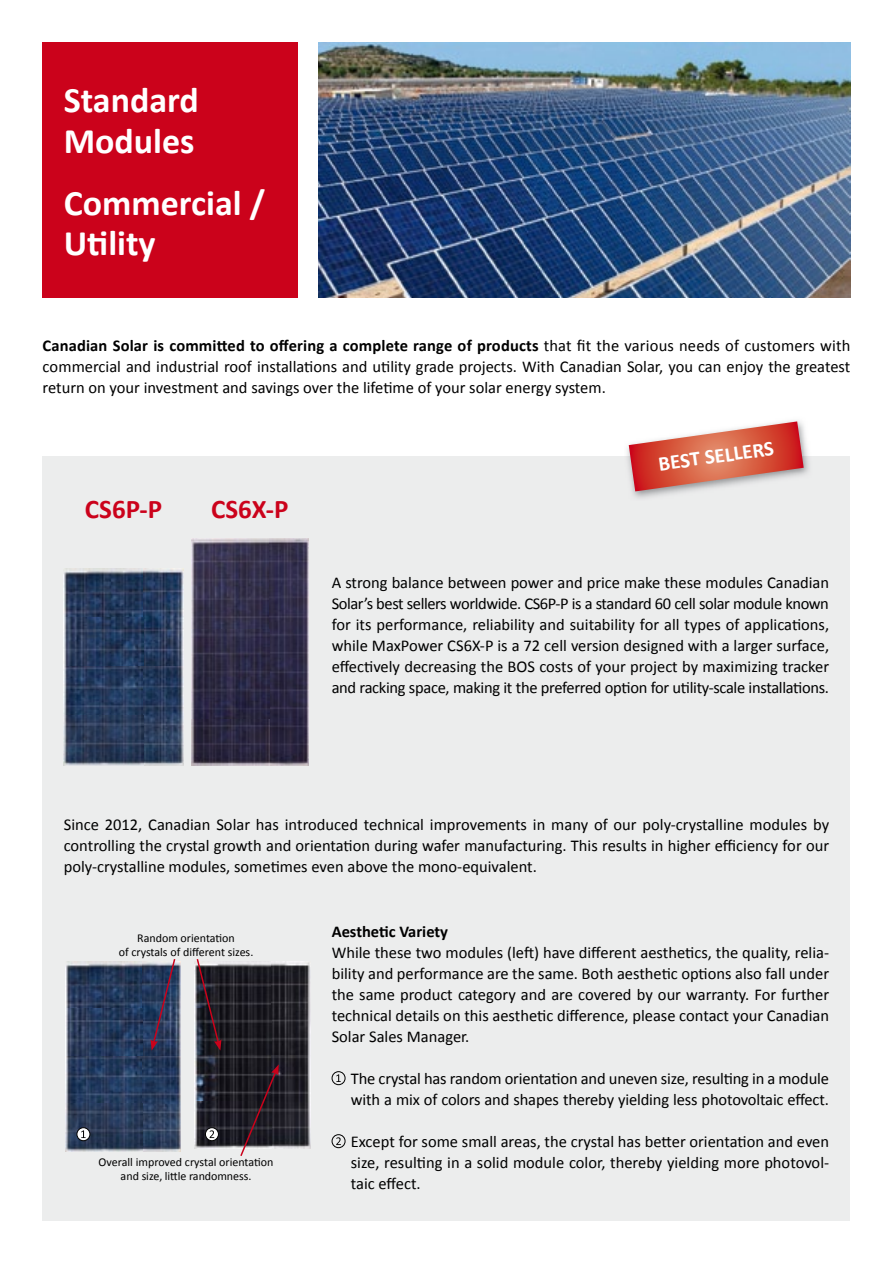
<style>
.page{position:relative;width:893px;height:1263px;background:#fff}
.page>*{position:absolute;margin:0;border:0;box-sizing:border-box;transform-origin:0 0}
.t1{font:700 36px/40.5px "Calibri";color:#fff}
.t2{font:700 27px "Calibri";color:#cb021b}
.t3{font:700 21px "Calibri";color:#fff}
.t4{font:16.5px/21px "Calibri";letter-spacing:-.01em;color:#000;text-align:justify}
.t5{font:700 16.5px "Calibri";color:#000}
.t6{font:12px/13.5px "Calibri";color:#000;text-align:center}
.s1{font-weight:700}
</style>
<div class="page">
<img style="left:319px;top:43px;width:531px;height:255px">
<div style="left:43px;top:43px;width:255px;height:255px;background:#cb021b"></div>
<div style="left:43px;top:456px;width:807px;height:764px;background:#eceded"></div>
<img style="left:66px;top:962px;width:115px;height:189px">
<img style="left:194px;top:962px;width:116px;height:187px">
<svg style="left:77px;top:1128px;width:13px;height:13px"></svg>
<div style="left:77px;top:1127px;width:13px;height:14px;border:1px solid #000;border-radius:50%"></div>
<svg style="left:81px;top:1130px;width:5px;height:8px"></svg>
<svg style="left:205px;top:1128px;width:13px;height:13px"></svg>
<div style="left:205px;top:1127px;width:14px;height:14px;border:1px solid #000;border-radius:50%"></div>
<svg style="left:210px;top:1130px;width:4px;height:8px"></svg>
<svg style="left:239px;top:1064px;width:40px;height:92px;background:#3b3139"></svg>
<svg style="left:196px;top:959px;width:25px;height:91px;background:#3d3039"></svg>
<svg style="left:151px;top:959px;width:25px;height:91px;background:#3f4362"></svg>
<img style="left:191px;top:539px;width:117px;height:226px">
<img style="left:64px;top:568px;width:119px;height:197px">
<img style="left:627px;top:420px;width:182px;height:78px">
<svg style="left:629px;top:421px;width:175px;height:70px"></svg>
<div style="left:332px;top:1071px;width:13px;height:14px;border:1px solid #000;border-radius:50%"></div>
<svg style="left:336px;top:1074px;width:5px;height:8px"></svg>
<div style="left:332px;top:1134px;width:13px;height:14px;border:1px solid #000;border-radius:50%"></div>
<svg style="left:336px;top:1137px;width:5px;height:8px"></svg>
<h1 class="t1" style="left:64px;top:78px;width:137px">Standard<br>Modules</h1>
<h1 class="t1" style="left:64px;top:181px;width:203px">Commercial /<br>Utility</h1>
<p class="t4" style="left:43px;top:334px;width:809px"><span class="s1">Canadian Solar is committed to offering a complete range of products</span> that fit the various needs of customers with commercial and industrial roof installations and utility grade projects. With Canadian Solar, you can enjoy the greatest return on your investment and savings over the lifetime of your solar energy system.</p>
<h2 class="t2" style="left:85px;top:492px;width:79px">CS6P-P</h2>
<h2 class="t2" style="left:211px;top:492px;width:79px">CS6X-P</h2>
<p class="t3" style="left:657px;top:451px;width:118px;rotate:-8deg">BEST SELLERS</p>
<p class="t4" style="left:332px;top:571px;width:499px">A strong balance between power and price make these modules Canadian Solar’s best sellers worldwide. CS6P-P is a standard 60 cell solar module known for its performance, reliability and suitability for all types of applications, while MaxPower CS6X-P is a 72 cell version designed with a larger surface, effectively decreasing the BOS costs of your project by maximizing tracker and racking space, making it the preferred option for utility-scale installations.</p>
<p class="t4" style="left:64px;top:813px;width:767px">Since 2012, Canadian Solar has introduced technical improvements in many of our poly-crystalline modules by controlling the crystal growth and orientation during wafer manufacturing. This results in higher efficiency for our poly-crystalline modules, sometimes even above the mono-equivalent.</p>
<p class="t6" style="left:119px;top:931px;width:136px">Random orientation<br>of crystals of different sizes.</p>
<p class="t6" style="left:99px;top:1155px;width:176px">Overall improved crystal orientation and size, little randomness.</p>
<p class="t5" style="left:332px;top:921px;width:118px">Aesthetic Variety</p>
<p class="t4" style="left:332px;top:941px;width:499px">While these two modules (left) have different aesthetics, the quality, relia&shy;bility and performance are the same. Both aesthetic options also fall under the same product category and are covered by our warranty. For further technical details on this aesthetic difference, please contact your Canadian Solar Sales Manager.</p>
<p class="t4" style="left:351px;top:1067px;width:480px">The crystal has random orientation and uneven size, resulting in a module with a mix of colors and shapes thereby yielding less photovoltaic effect.</p>
<p class="t4" style="left:351px;top:1130px;width:480px">Except for some small areas, the crystal has better orientation and even size, resulting in a solid module color, thereby yielding more photovol&shy;taic effect.</p>
</div>
